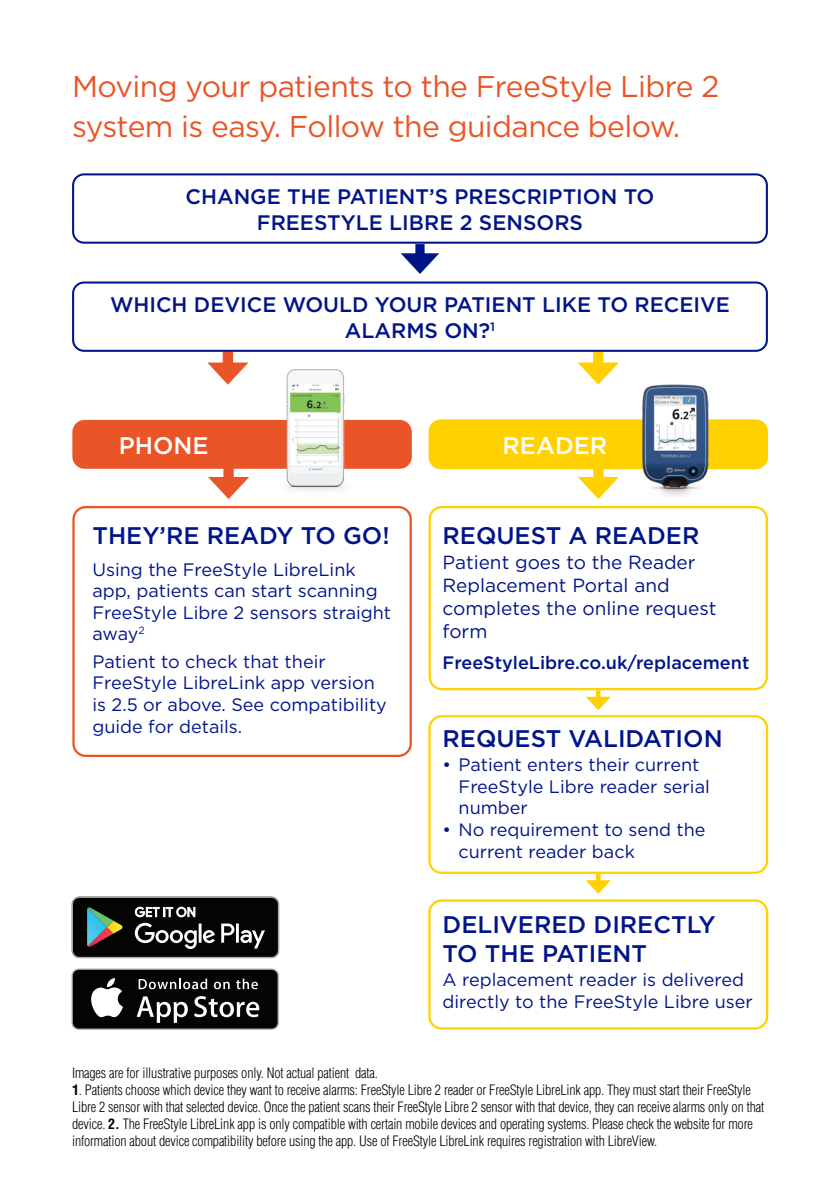
<style>
.page{position:relative;width:840px;height:1191px;background:#fff}
.page>*{position:absolute;margin:0;border:0;box-sizing:border-box;transform-origin:0 0}
.t1{font:30px/39.4px "Gotham";letter-spacing:-.02em;color:#e95526}
.t2{font:500 24px/28.8px "Gotham";color:#001489}
.t3{font:500 24px "Gotham";color:#fff}
.t4{font:500 21px/25.2px "Gotham";color:#001489;text-align:center}
.t5{font:19px/22.8px "Gotham";color:#001489}
.t6{font:18px/21.6px "Gotham";color:#001489}
.t7{font:500 18px "Gotham";color:#001489}
.t8{font:300 condensed 14px/16.8px "Helvetica LT Std";letter-spacing:-.01em;color:#000}
.s1{font-weight:700}
</style>
<div class="page">
<div style="left:223px;top:351px;width:10px;height:20px;background:#e95526"></div>
<svg style="left:207px;top:362px;width:41px;height:23px"></svg>
<div style="left:592px;top:351px;width:11px;height:20px;background:#ffd100"></div>
<svg style="left:577px;top:362px;width:41px;height:23px"></svg>
<div style="left:72px;top:420px;width:339px;height:49px;background:#e95526;border-radius:12px"></div>
<div style="left:428px;top:419px;width:339px;height:50px;background:#ffd100;border-radius:12px"></div>
<div style="left:223px;top:466px;width:11px;height:19px;background:#e95526"></div>
<svg style="left:208px;top:477px;width:41px;height:22px"></svg>
<div style="left:593px;top:466px;width:10px;height:19px;background:#ffd100"></div>
<svg style="left:578px;top:477px;width:40px;height:22px"></svg>
<img style="left:623px;top:384px;width:98px;height:112px">
<div style="left:428px;top:506px;width:339px;height:184px;border:2px solid #ffd100;border-radius:12px"></div>
<div style="left:428px;top:715px;width:339px;height:159px;border:2px solid #ffd100;border-radius:12px"></div>
<div style="left:72px;top:506px;width:339px;height:251px;border:2px solid #e95526;border-radius:12px"></div>
<div style="left:428px;top:899px;width:339px;height:130px;border:2px solid #ffd100;border-radius:12px"></div>
<div style="left:595px;top:690px;width:5px;height:11px;background:#ffd100"></div>
<svg style="left:585px;top:696px;width:25px;height:14px"></svg>
<div style="left:595px;top:874px;width:5px;height:10px;background:#ffd100"></div>
<svg style="left:585px;top:880px;width:25px;height:13px"></svg>
<img style="left:262px;top:369px;width:91px;height:122px">
<div style="left:415px;top:244px;width:9px;height:17px;background:#001489"></div>
<svg style="left:401px;top:253px;width:38px;height:21px"></svg>
<div style="left:72px;top:173px;width:695px;height:71px;border:2px solid #001489;border-radius:11px"></div>
<div style="left:72px;top:281px;width:695px;height:71px;border:2px solid #001489;border-radius:11px"></div>
<svg style="left:72px;top:896px;width:207px;height:62px"></svg>
<svg style="left:71px;top:968px;width:208px;height:62px"></svg>
<div style="left:73px;top:969px;width:204px;height:59px;background:#040503;border-radius:6px"></div>
<svg style="left:91px;top:978px;width:32px;height:39px"></svg>
<svg style="left:137px;top:996px;width:51px;height:26px"></svg>
<svg style="left:194px;top:996px;width:65px;height:21px"></svg>
<svg style="left:138px;top:978px;width:69px;height:11px"></svg>
<svg style="left:214px;top:981px;width:15px;height:8px"></svg>
<svg style="left:236px;top:978px;width:22px;height:11px"></svg>
<p class="t1" style="left:72px;top:66px;width:648px">Moving your patients to the FreeStyle Libre 2 system is easy. Follow the guidance below.</p>
<p class="t4" style="left:185px;top:184px;width:470px">CHANGE THE PATIENT’S PRESCRIPTION TO<br>FREESTYLE LIBRE 2 SENSORS</p>
<p class="t4" style="left:110px;top:292px;width:621px">WHICH DEVICE WOULD YOUR PATIENT LIKE TO RECEIVE<br>ALARMS ON?<sup>1</sup></p>
<p class="t3" style="left:119px;top:430px;width:91px">PHONE</p>
<p class="t3" style="left:502px;top:430px;width:106px">READER</p>
<p class="t2" style="left:92px;top:520px;width:298px">THEY’RE READY TO GO!</p>
<p class="t6" style="left:92px;top:558px;width:300px">Using the FreeStyle LibreLink app, patients can start scanning<br>FreeStyle Libre 2 sensors straight away<sup>2</sup></p>
<p class="t6" style="left:92px;top:650px;width:296px">Patient to check that their<br>FreeStyle LibreLink app version is 2.5 or above. See compatibility guide for details.</p>
<p class="t2" style="left:442px;top:520px;width:258px">REQUEST A READER</p>
<p class="t5" style="left:442px;top:551px;width:275px">Patient goes to the Reader<br>Replacement Portal and completes the online request form</p>
<p class="t7" style="left:442px;top:651px;width:308px">FreeStyleLibre.co.uk/replacement</p>
<p class="t2" style="left:442px;top:723px;width:281px">REQUEST VALIDATION</p>
<p class="t6" style="left:458px;top:753px;width:252px;text-indent:-16px">• Patient enters their current<br>FreeStyle Libre reader serial number</p>
<p class="t6" style="left:458px;top:818px;width:248px;text-indent:-16px">• No requirement to send the current reader back</p>
<p class="t2" style="left:442px;top:910px;width:274px">DELIVERED DIRECTLY<br>TO THE PATIENT</p>
<p class="t6" style="left:442px;top:969px;width:311px">A replacement reader is delivered directly to the FreeStyle Libre user</p>
<p class="t8" style="left:72px;top:1065px;width:307px">Images are for illustrative purposes only. Not actual patient data.</p>
<p class="t8" style="left:72px;top:1081px;width:693px"><span class="s1">1</span>. Patients choose which device they want to receive alarms: FreeStyle Libre 2 reader or FreeStyle LibreLink app. They must start their FreeStyle Libre 2 sensor with that selected device. Once the patient scans their FreeStyle Libre 2 sensor with that device, they can receive alarms only on that device. <span class="s1">2.</span> The FreeStyle LibreLink app is only compatible with certain mobile devices and operating systems. Please check the website for more information about device compatibility before using the app. Use of FreeStyle LibreLink requires registration with LibreView.</p>
</div>
